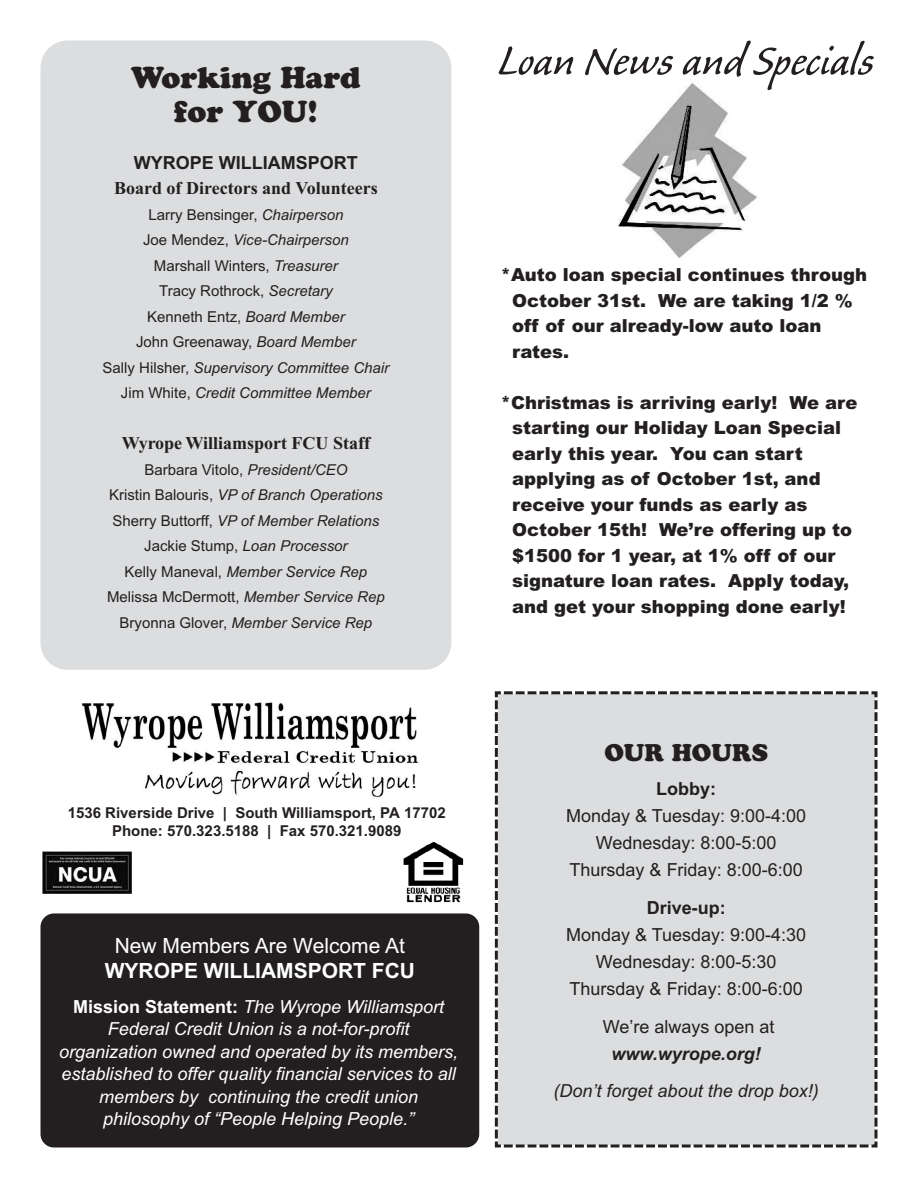
<style>
.page{position:relative;width:918px;height:1188px;background:#fff}
.page>*{position:absolute;margin:0;border:0;box-sizing:border-box;transform-origin:0 0}
.t1{font:54px "Caliban";color:#231f20}
.t2{font:900 30px/33.6px "Cooper";color:#231f20;text-align:center}
.t3{font:900 24px "Cooper";color:#231f20}
.t4{font:21px "Arial";color:#fff}
.t5{font:700 21px "Arial";color:#fff}
.t6{font:900 18px/25.5px "Arial";color:#231f20}
.t7{font:italic 18px/22.5px "Arial";color:#fff;text-align:center}
.t8{font:18px/27px "Arial";color:#231f20;text-align:center}
.t9{font:700 18px "Arial";color:#231f20}
.t10{font:700 18px "Times New Roman";color:#231f20}
.t11{font:18px "Arial Italic MT OTF";color:#231f20}
.t12{font:700 18px "Times New Roman";color:#231f20}
.t13{font:italic 700 18px "Arial";color:#231f20}
.t14{font:italic 15px/25.5px "Arial";color:#231f20;text-align:center}
.t15{font:15px/18px "Arial Bold MT OTF";color:#231f20;text-align:center}
.s1{font-style:normal}
.s2{font-weight:700;font-style:normal}
</style>
<div class="page">
<img style="left:82px;top:702px;width:336px;height:96px">
<img style="left:42px;top:852px;width:89px;height:42px">
<img style="left:403px;top:842px;width:61px;height:61px">
<img style="left:619px;top:83px;width:138px;height:175px">
<div style="left:40px;top:40px;width:411px;height:630px;background:#dcdddf;border-radius:27px"></div>
<div style="left:40px;top:913px;width:439px;height:235px;background:#231f20;border-radius:14px"></div>
<div style="left:494px;top:691px;width:384px;height:457px;background:#dcdddf"></div>
<h2 class="t2" style="left:131px;top:61px;width:231px">Working Hard for YOU!</h2>
<p class="t9" style="left:134px;top:152px;width:225px">WYROPE WILLIAMSPORT</p>
<p class="t10" style="left:114px;top:178px;width:265px">Board of Directors and Volunteers</p>
<p class="t14" style="left:103px;top:202px;width:288px"><span class="s1">Larry Bensinger,</span> Chairperson<br><span class="s1">Joe Mendez,</span> Vice-Chairperson<br><span class="s1">Marshall Winters,</span> Treasurer<br><span class="s1">Tracy Rothrock,</span> Secretary<br><span class="s1">Kenneth Entz,</span> Board Member<br><span class="s1">John Greenaway,</span> Board Member<br><span class="s1">Sally Hilsher,</span> Supervisory Committee Chair<br><span class="s1">Jim White,</span> Credit Committee Member</p>
<p class="t12" style="left:122px;top:437px;width:250px">Wyrope Williamsport FCU Staff</p>
<p class="t14" style="left:107px;top:457px;width:279px"><span class="s1">Barbara Vitolo,</span> President/CEO<br><span class="s1">Kristin Balouris,</span> VP of Branch Operations <span class="s1">Sherry Buttorff,</span> VP of Member Relations <span class="s1">Jackie Stump,</span> Loan Processor<br><span class="s1">Kelly Maneval,</span> Member Service Rep <span class="s1">Melissa McDermott,</span> Member Service Rep <span class="s1">Bryonna Glover,</span> Member Service Rep</p>
<h1 class="t1" style="left:498px;top:41px;width:377px">Loan News and Specials</h1>
<p class="t6" style="left:512px;top:262px;width:357px;text-indent:-11px">*Auto loan special continues through<br>October 31st. We are taking 1/2 % off of our already-low auto loan rates.</p>
<p class="t6" style="left:512px;top:390px;width:347px;text-indent:-11px">*Christmas is arriving early! We are starting our Holiday Loan Special early this year. You can start applying as of October 1st, and receive your funds as early as<br>October 15th! We’re offering up to $1500 for 1 year, at 1% off of our signature loan rates. Apply today, and get your shopping done early!</p>
<p class="t15" style="left:68px;top:804px;width:380px">1536 Riverside Drive | South Williamsport, PA 17702<br>Phone: 570.323.5188 | Fax 570.321.9089</p>
<h3 class="t4" style="left:115px;top:933px;width:292px">New Members Are Welcome At</h3>
<h3 class="t5" style="left:105px;top:959px;width:312px">WYROPE WILLIAMSPORT FCU</h3>
<p class="t7" style="left:59px;top:995px;width:401px"><span class="s2">Mission Statement:</span> The Wyrope Williamsport Federal Credit Union is a not-for-profit organization owned and operated by its members, established to offer quality financial services to all members by continuing the credit union philosophy of “People Helping People.”</p>
<h3 class="t3" style="left:604px;top:738px;width:165px">OUR HOURS</h3>
<p class="t9" style="left:656px;top:778px;width:61px">Lobby:</p>
<p class="t8" style="left:566px;top:802px;width:242px">Monday &amp; Tuesday: 9:00-4:00<br>Wednesday: 8:00-5:00<br>Thursday &amp; Friday: 8:00-6:00</p>
<p class="t9" style="left:647px;top:897px;width:81px">Drive-up:</p>
<p class="t8" style="left:566px;top:921px;width:242px">Monday &amp; Tuesday: 9:00-4:30<br>Wednesday: 8:00-5:30<br>Thursday &amp; Friday: 8:00-6:00</p>
<p class="t8" style="left:603px;top:1013px;width:173px">We’re always open at</p>
<p class="t13" style="left:612px;top:1043px;width:151px">www.wyrope.org!</p>
<p class="t11" style="left:554px;top:1081px;width:267px">(Don’t forget about the drop box!)</p>
</div>
